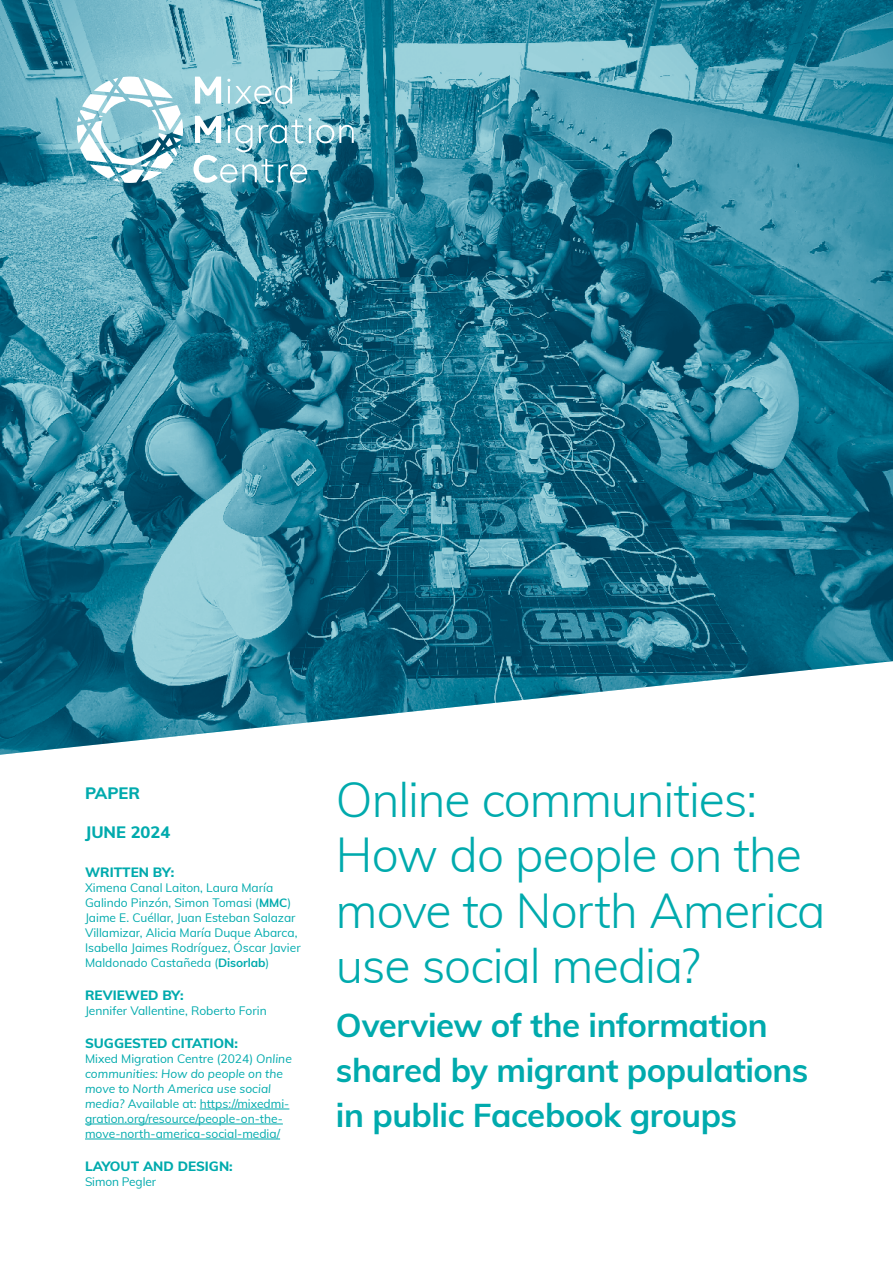
<style>
.page{position:relative;width:893px;height:1263px;background:#fff}
.page>*{position:absolute;margin:0;border:0;box-sizing:border-box;transform-origin:0 0}
.t1{font:300 48px/55.5px "Muli";letter-spacing:-.025em;color:#00aaad}
.t2{font:700 33px/45px "Muli";letter-spacing:-.015em;color:#00aaad}
.t3{font:800 16.5px "Muli";color:#00aaad}
.t4{font:800 13.5px "Muli";color:#00aaad}
.t5{font:12px/15px "Muli";color:#00aaad}
.s1{font-weight:700}
.s2{font-style:italic}
</style>
<div class="page">
<img style="left:0;top:0;width:893px;height:755px">
<hr style="left:200px;top:1109px;width:89px;height:1px;background:#00aaad">
<hr style="left:85px;top:1124px;width:198px;height:1px;background:#00aaad">
<hr style="left:85px;top:1139px;width:195px;height:1px;background:#00aaad">
<svg style="left:77px;top:77px;width:106px;height:106px"></svg>
<svg style="left:227px;top:77px;width:65px;height:27px;background:#a5d3dc"></svg>
<svg style="left:195px;top:77px;width:26px;height:27px"></svg>
<svg style="left:193px;top:116px;width:161px;height:67px;background:#74b1c0"></svg>
<h3 class="t3" style="left:85px;top:781px;width:57px">PAPER</h3>
<h3 class="t3" style="left:85px;top:820px;width:87px">JUNE 2024</h3>
<p class="t4" style="left:85px;top:862px;width:91px">WRITTEN BY:</p>
<p class="t5" style="left:85px;top:880px;width:217px">Ximena Canal Laiton, Laura María Galindo Pinzón, Simon Tomasi (<span class="s1">MMC</span>)<br>Jaime E. Cuéllar, Juan Esteban Salazar Villamizar, Alicia María Duque Abarca, Isabella Jaimes Rodríguez, Óscar Javier Maldonado Castañeda (<span class="s1">Disorlab</span>)</p>
<p class="t4" style="left:85px;top:985px;width:100px">REVIEWED BY:</p>
<p class="t5" style="left:85px;top:1003px;width:183px">Jennifer Vallentine, Roberto Forin</p>
<p class="t4" style="left:85px;top:1033px;width:155px">SUGGESTED CITATION:</p>
<p class="t5" style="left:85px;top:1051px;width:208px">Mixed Migration Centre (2024) <span class="s2">Online communities: How do people on the move to North America use social media?</span> Available at: https://mixedmi&shy;gration.org/resource/people-on-the&shy;move-north-america-social-media/</p>
<p class="t4" style="left:85px;top:1156px;width:149px">LAYOUT AND DESIGN:</p>
<p class="t5" style="left:85px;top:1174px;width:72px">Simon Pegler</p>
<h1 class="t1" style="left:336px;top:769px;width:491px">Online communities:<br>How do people on the move to North America use social media?</h1>
<h2 class="t2" style="left:336px;top:1001px;width:474px">Overview of the information shared by migrant populations in public Facebook groups</h2>
</div>
